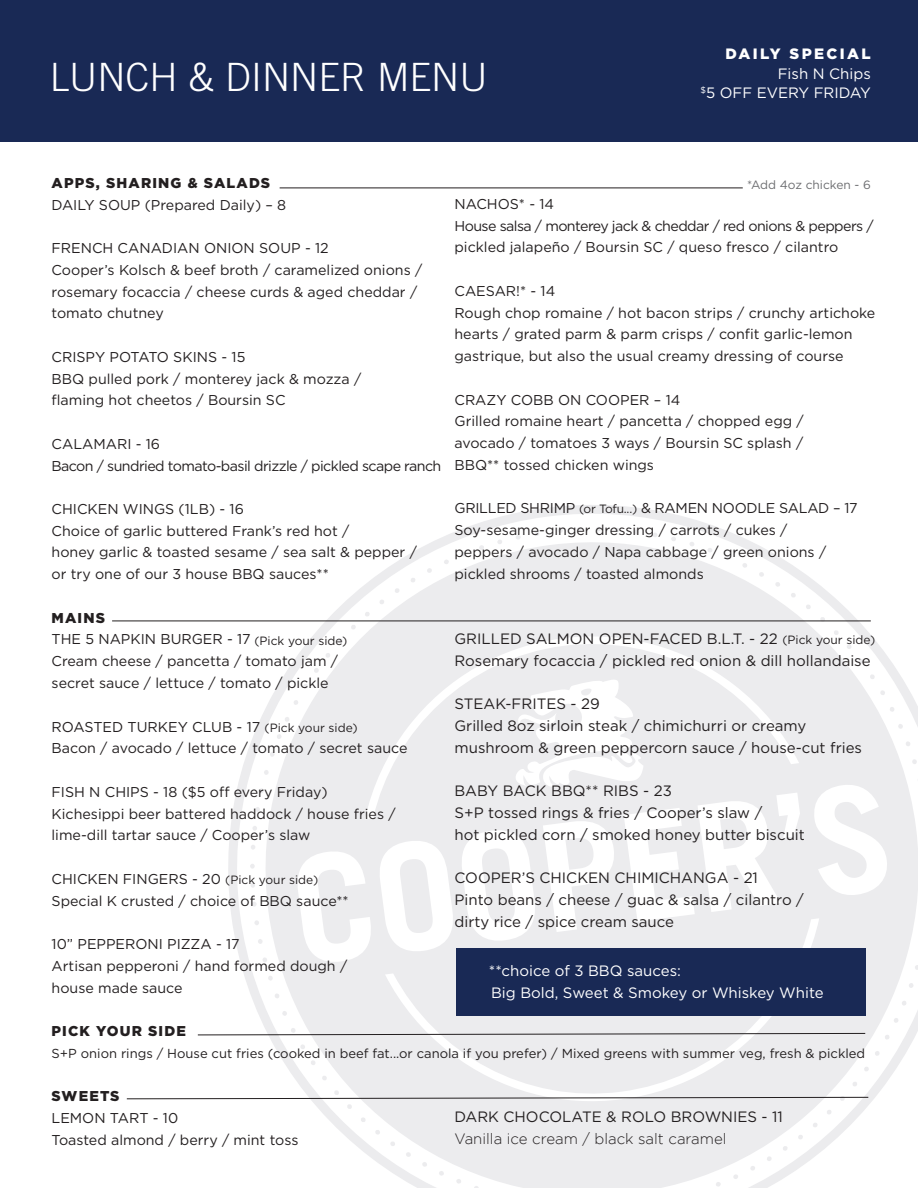
<style>
.page{position:relative;width:918px;height:1188px;background:#fff}
.page>*{position:absolute;margin:0;border:0;box-sizing:border-box;transform-origin:0 0}
.t1{font:300 39px "Trade Gothic LT Std";color:#fff}
.t2{font:15px/21.8px "Gotham";color:#231f20}
.t3{font:15px/19.5px "Gotham";color:#fff;text-align:right}
.t4{font:300 15px "Gotham";color:#231f20}
.t5{font:900 15px "Gotham";letter-spacing:.16em;color:#fff}
.t6{font:14.25px/21.8px "Gotham";color:#231f20}
.t7{font:14.25px/21.8px "Gotham";letter-spacing:-.02em;color:#231f20}
.t8{font:14.25px/21.8px "Gotham";letter-spacing:-.04em;color:#231f20}
.t9{font:900 14.25px "Gotham";letter-spacing:.08em;color:#231f20}
.t10{font:13.05px "Gotham";color:#231f20}
.t11{font:12px "Gotham";color:#6c6d70}
.s1{font-weight:900}
.s2{font-size:12px}
</style>
<div class="page">
<svg style="left:215px;top:505px;width:486px;height:531px"></svg>
<svg style="left:245px;top:522px;width:673px;height:666px;fill:#ececee"></svg>
<svg style="left:481px;top:848px;width:35px;height:75px"></svg>
<div style="left:0;top:0;width:918px;height:141px;background:#192955"></div>
<hr style="left:280px;top:188px;width:463px;height:1px;background:#231f20">
<svg style="left:197px;top:1028px;width:669px;height:7px"></svg>
<svg style="left:126px;top:1090px;width:743px;height:19px"></svg>
<hr style="left:112px;top:621px;width:759px;height:1px;background:#231f20">
<div style="left:456px;top:948px;width:409px;height:68px;background:#192955"></div>
<h1 class="t1" style="left:50px;top:54px;width:439px">LUNCH &amp; DINNER MENU</h1>
<p class="t5" style="left:725px;top:45px;width:147px">DAILY SPECIAL</p>
<p class="t3" style="left:701px;top:64px;width:172px">Fish N Chips<br><sup>$</sup>5 OFF EVERY FRIDAY</p>
<p class="t9" style="left:52px;top:174px;width:220px">APPS, SHARING &amp; SALADS</p>
<p class="t6" style="left:52px;top:193px;width:236px">DAILY SOUP (Prepared Daily) – 8</p>
<p class="t6" style="left:52px;top:237px;width:372px">FRENCH CANADIAN ONION SOUP - 12<br>Cooper’s Kolsch &amp; beef broth / caramelized onions / rosemary focaccia / cheese curds &amp; aged cheddar / tomato chutney</p>
<p class="t6" style="left:52px;top:346px;width:311px">CRISPY POTATO SKINS - 15<br>BBQ pulled pork / monterey jack &amp; mozza / flaming hot cheetos / Boursin SC</p>
<p class="t8" style="left:52px;top:433px;width:391px">CALAMARI - 16<br>Bacon / sundried tomato-basil drizzle / pickled scape ranch</p>
<p class="t6" style="left:52px;top:498px;width:367px">CHICKEN WINGS (1LB) - 16<br>Choice of garlic buttered Frank’s red hot /<br>honey garlic &amp; toasted sesame / sea salt &amp; pepper / or try one of our 3 house BBQ sauces**</p>
<p class="t6" style="left:52px;top:607px;width:297px"><span class="s1">MAINS<br></span>THE 5 NAPKIN BURGER - 17 <span class="s2">(Pick your side)<br></span>Cream cheese / pancetta / tomato jam / secret sauce / lettuce / tomato / pickle</p>
<p class="t6" style="left:52px;top:715px;width:357px">ROASTED TURKEY CLUB - 17 <span class="s2">(Pick your side)<br></span>Bacon / avocado / lettuce / tomato / secret sauce</p>
<p class="t6" style="left:52px;top:781px;width:346px">FISH N CHIPS - 18 ($5 off every Friday)<br>Kichesippi beer battered haddock / house fries / lime-dill tartar sauce / Cooper’s slaw</p>
<p class="t6" style="left:52px;top:868px;width:299px">CHICKEN FINGERS - 20 <span class="s2">(Pick your side)<br></span>Special K crusted / choice of BBQ sauce**</p>
<p class="t6" style="left:52px;top:933px;width:297px">10” PEPPERONI PIZZA - 17<br>Artisan pepperoni / hand formed dough / house made sauce</p>
<p class="t9" style="left:52px;top:1023px;width:136px">PICK YOUR SIDE</p>
<p class="t11" style="left:747px;top:179px;width:125px">*Add 4oz chicken - 6</p>
<p class="t7" style="left:454px;top:193px;width:421px">NACHOS* - 14<br>House salsa / monterey jack &amp; cheddar / red onions &amp; peppers / pickled jalapeño / Boursin SC / queso fresco / cilantro</p>
<p class="t6" style="left:454px;top:280px;width:422px">CAESAR!* - 14<br>Rough chop romaine / hot bacon strips / crunchy artichoke hearts / grated parm &amp; parm crisps / confit garlic-lemon gastrique, but also the usual creamy dressing of course</p>
<p class="t6" style="left:454px;top:389px;width:351px">CRAZY COBB ON COOPER – 14<br>Grilled romaine heart / pancetta / chopped egg / avocado / tomatoes 3 ways / Boursin SC splash / BBQ** tossed chicken wings</p>
<p class="t6" style="left:454px;top:497px;width:405px">GRILLED SHRIMP <span class="s2">(or Tofu...)</span> &amp; RAMEN NOODLE SALAD – 17<br>Soy-sesame-ginger dressing / carrots / cukes /<br>peppers / avocado / Napa cabbage / green onions / pickled shrooms / toasted almonds</p>
<p class="t2" style="left:454px;top:627px;width:422px">GRILLED SALMON OPEN-FACED B.L.T. - 22 <span class="s2">(Pick your side)<br></span>Rosemary focaccia / pickled red onion &amp; dill hollandaise</p>
<p class="t2" style="left:454px;top:693px;width:409px">STEAK-FRITES - 29<br>Grilled 8oz sirloin steak / chimichurri or creamy mushroom &amp; green peppercorn sauce / house-cut fries</p>
<p class="t2" style="left:454px;top:780px;width:352px">BABY BACK BBQ** RIBS - 23<br>S+P tossed rings &amp; fries / Cooper’s slaw /<br>hot pickled corn / smoked honey butter biscuit</p>
<p class="t2" style="left:454px;top:867px;width:351px">COOPER’S CHICKEN CHIMICHANGA - 21<br>Pinto beans / cheese / guac &amp; salsa / cilantro / dirty rice / spice cream sauce</p>
<p class="t3" style="left:489px;top:960px;width:336px;line-height:21.8px;text-align:left">**choice of 3 BBQ sauces:<br>Big Bold, Sweet &amp; Smokey or Whiskey White</p>
<p class="t10" style="left:52px;top:1046px;width:815px">S+P onion rings / House cut fries (cooked in beef fat...or canola if you prefer) / Mixed greens with summer veg, fresh &amp; pickled</p>
<p class="t9" style="left:52px;top:1088px;width:70px">SWEETS</p>
<p class="t6" style="left:52px;top:1107px;width:248px">LEMON TART - 10<br>Toasted almond / berry / mint toss</p>
<p class="t2" style="left:454px;top:1106px;width:330px">DARK CHOCOLATE &amp; ROLO BROWNIES - 11</p>
<p class="t4" style="left:454px;top:1131px;width:274px">Vanilla ice cream / black salt caramel</p>
</div>
